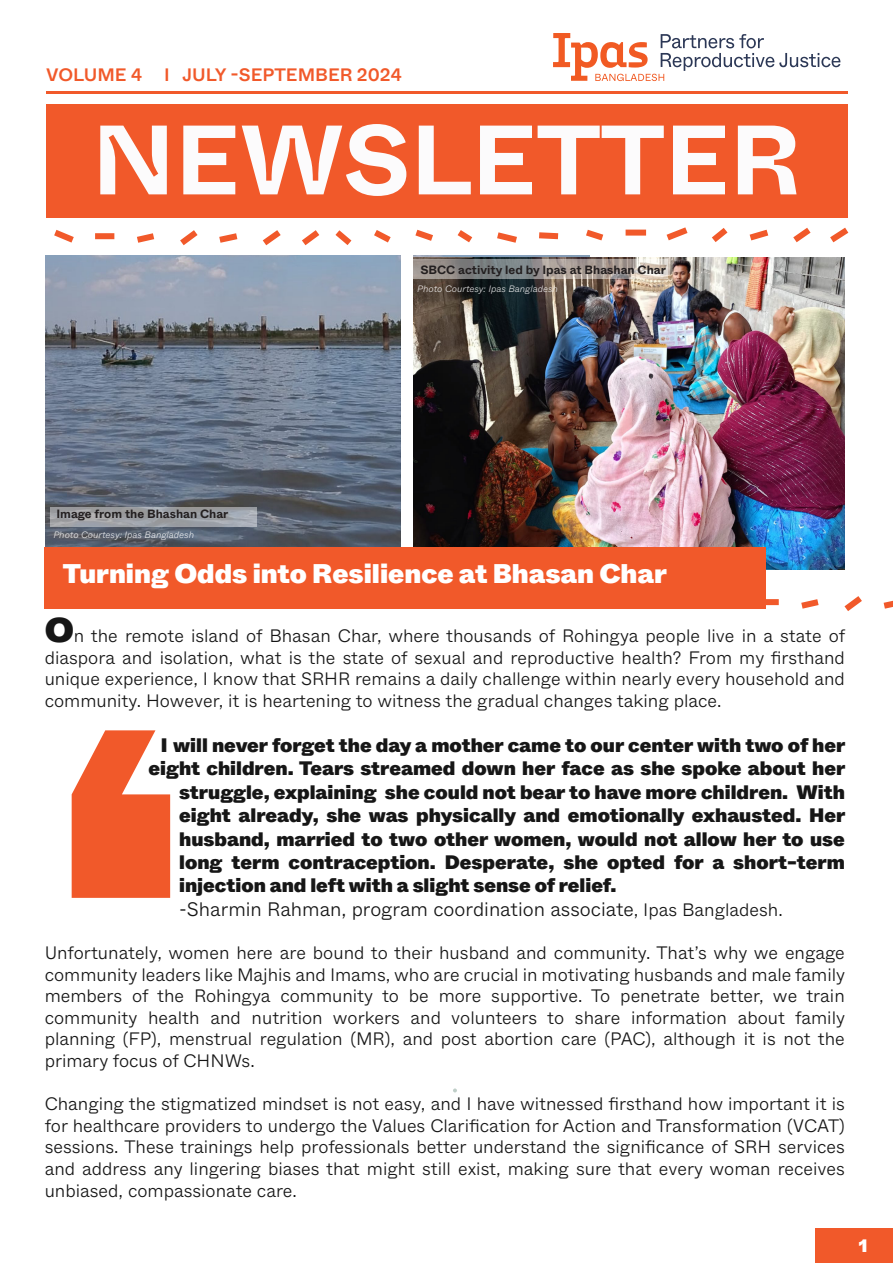
<style>
.page{position:relative;width:893px;height:1263px;background:#fff}
.page>*{position:absolute;margin:0;border:0;box-sizing:border-box;transform-origin:0 0}
.t1{font:700 98.25px "ABC Whyte Inktrap";color:#fcfbfc}
.t2{font:900 27px "ABC Whyte";color:#fff}
.t3{font:900 19.5px "ABC Whyte";color:#161616}
.t4{font:300 19.5px "ABC Whyte";color:#161616}
.t5{font:300 18px/21.6px "ABC Whyte";color:#161616;text-align:justify}
.t6{font:500 18px "ABC Whyte";color:#f1592a}
.t7{font:900 18px "ABC Whyte";color:#fff}
.t8{font:700 12px "ABC Whyte";color:#231f20}
.t9{font:italic 300 9.3px "ABC Whyte";color:#fff}
.s1{font-weight:900;font-size:34.5px}
.s2{font-size:18px}
</style>
<div class="page">
<img style="left:45px;top:256px;width:545px;height:291px">
<div style="left:46px;top:104px;width:802px;height:113px;background:#f1592a"></div>
<hr style="left:46px;top:91px;width:802px;height:3px;background:#f1592a">
<svg style="left:553px;top:33px;width:288px;height:48px"></svg>
<svg style="left:54px;top:230px;width:20px;height:13px"></svg>
<div style="left:95px;top:233px;width:19px;height:6px;background:#f1592a"></div>
<svg style="left:137px;top:233px;width:18px;height:10px"></svg>
<svg style="left:180px;top:230px;width:18px;height:16px"></svg>
<svg style="left:219px;top:233px;width:19px;height:10px"></svg>
<svg style="left:262px;top:230px;width:19px;height:16px"></svg>
<svg style="left:302px;top:230px;width:50px;height:16px"></svg>
<svg style="left:374px;top:230px;width:17px;height:13px"></svg>
<svg style="left:415px;top:229px;width:18px;height:12px"></svg>
<svg style="left:457px;top:230px;width:16px;height:13px"></svg>
<svg style="left:497px;top:232px;width:20px;height:11px"></svg>
<svg style="left:539px;top:232px;width:20px;height:8px"></svg>
<svg style="left:586px;top:229px;width:18px;height:12px"></svg>
<div style="left:626px;top:230px;width:20px;height:6px;background:#f1592a"></div>
<svg style="left:666px;top:227px;width:22px;height:14px"></svg>
<svg style="left:712px;top:228px;width:16px;height:14px"></svg>
<svg style="left:749px;top:229px;width:20px;height:12px"></svg>
<svg style="left:793px;top:227px;width:18px;height:16px"></svg>
<svg style="left:830px;top:227px;width:19px;height:16px"></svg>
<div style="left:816px;top:1229px;width:77px;height:34px;background:#f1592a"></div>
<svg style="left:453px;top:1088px;width:4px;height:4px"></svg>
<img style="left:413px;top:257px;width:432px;height:312px">
<svg style="left:72px;top:730px;width:98px;height:168px"></svg>
<div style="left:401px;top:254px;width:12px;height:317px;background:#fff"></div>
<div style="left:45px;top:547px;width:721px;height:61px;background:#f1592a"></div>
<svg style="left:51px;top:507px;width:206px;height:19px;background:#9fa1a6"></svg>
<svg style="left:413px;top:259px;width:255px;height:20px;background:#a09b97"></svg>
<div style="left:759px;top:599px;width:20px;height:6px;background:#f1592a"></div>
<svg style="left:801px;top:599px;width:18px;height:10px"></svg>
<svg style="left:844px;top:596px;width:18px;height:15px"></svg>
<svg style="left:883px;top:600px;width:10px;height:9px"></svg>
<p class="t6" style="left:46px;top:63px;width:357px">VOLUME 4 I JULY -SEPTEMBER 2024</p>
<h1 class="t1" style="left:92px;top:96px;width:710px">NEWSLETTER</h1>
<p class="t8" style="left:420px;top:262px;width:247px">SBCC activity led by Ipas at Bhashan Char</p>
<p class="t9" style="left:417px;top:283px;width:142px">Photo Courtesy: Ipas Bangladesh</p>
<p class="t8" style="left:56px;top:505px;width:173px">Image from the Bhashan Char</p>
<p class="t9" style="left:53px;top:529px;width:142px">Photo Courtesy: Ipas Bangladesh</p>
<h2 class="t2" style="left:63px;top:555px;width:605px">Turning Odds into Resilience at Bhasan Char</h2>
<p class="t5" style="left:45px;top:625px;width:802px"><span class="s1">O</span>n the remote island of Bhasan Char, where thousands of Rohingya people live in a state of diaspora and isolation, what is the state of sexual and reproductive health? From my firsthand unique experience, I know that SRHR remains a daily challenge within nearly every household and community. However, it is heartening to witness the gradual changes taking place.</p>
<p class="t3" style="left:161px;top:732px;width:686px">I will never forget the day a mother came to our center with two of her</p>
<p class="t3" style="left:148px;top:755px;width:698px">eight children. Tears streamed down her face as she spoke about her</p>
<p class="t3" style="left:179px;top:779px;width:667px">struggle, explaining she could not bear to have more children. With</p>
<p class="t3" style="left:179px;top:802px;width:668px">eight already, she was physically and emotionally exhausted. Her</p>
<p class="t3" style="left:179px;top:825px;width:667px">husband, married to two other women, would not allow her to use</p>
<p class="t3" style="left:179px;top:849px;width:667px">long term contraception. Desperate, she opted for a short-term</p>
<p class="t3" style="left:179px;top:872px;width:439px">injection and left with a slight sense of relief.</p>
<p class="t4" style="left:179px;top:897px;width:605px">-Sharmin Rahman, program coordination associate<span class="s2">, Ipas Bangladesh.</span></p>
<p class="t5" style="left:45px;top:942px;width:802px">Unfortunately, women here are bound to their husband and community. That’s why we engage community leaders like Majhis and Imams, who are crucial in motivating husbands and male family members of the Rohingya community to be more supportive. To penetrate better, we train community health and nutrition workers and volunteers to share information about family planning (FP), menstrual regulation (MR), and post abortion care (PAC), although it is not the primary focus of CHNWs.</p>
<p class="t5" style="left:45px;top:1093px;width:802px">Changing the stigmatized mindset is not easy, and I have witnessed firsthand how important it is for healthcare providers to undergo the Values Clarification for Action and Transformation (VCAT) sessions. These trainings help professionals better understand the significance of SRH services and address any lingering biases that might still exist, making sure that every woman receives unbiased, compassionate care.</p>
<p class="t7" style="left:859px;top:1233px;width:10px">1</p>
</div>
